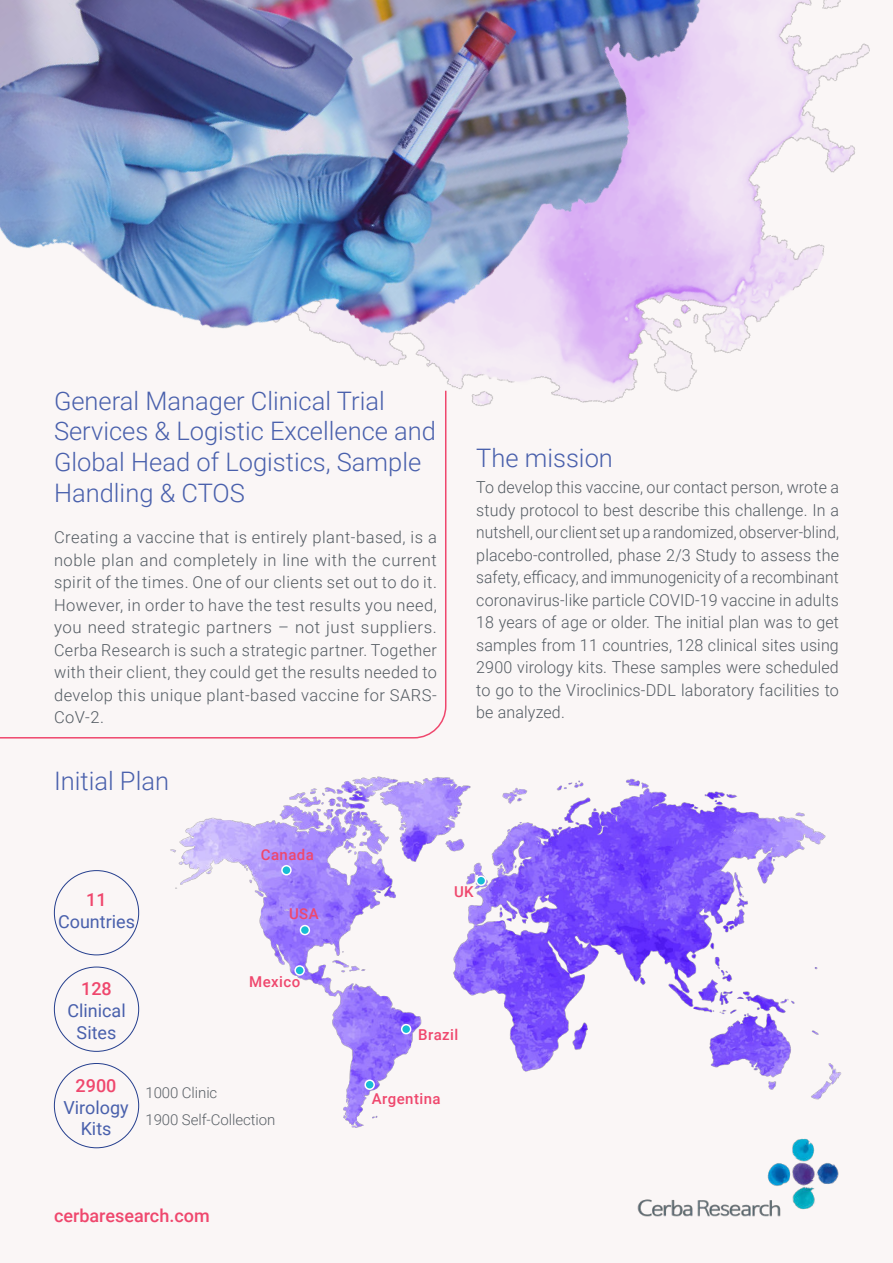
<style>
.page{position:relative;width:893px;height:1263px;background:#faf6f6}
.page>*{position:absolute;margin:0;border:0;box-sizing:border-box;transform-origin:0 0}
.t1{font:300 25.5px/30.6px "Roboto";color:#4960ac}
.t2{font:18px/21.6px "Roboto";color:#4960ac;text-align:center}
.t3{font:500 18px "Roboto";color:#ef476d}
.t4{font:300 16.5px/22.5px "Roboto";letter-spacing:.02em;color:#535b62;text-align:justify}
.t5{font:500 15px "Roboto";letter-spacing:.03em;color:#ef476d}
.t6{font:300 15px/27.2px "Roboto";letter-spacing:-.005em;color:#5a6066}
</style>
<div class="page">
<img style="left:0;top:0;width:870px;height:406px">
<img style="left:637px;top:1138px;width:202px;height:79px">
<svg style="left:0;top:389px;width:447px;height:350px"></svg>
<img style="left:170px;top:776px;width:672px;height:351px">
<div style="left:282px;top:866px;width:9px;height:9px;background:#18bdd4;border-radius:50%"></div>
<div style="left:281px;top:865px;width:11px;height:10px;border:2px solid #fff;border-radius:50%"></div>
<div style="left:295px;top:966px;width:9px;height:9px;background:#18bdd4;border-radius:50%"></div>
<div style="left:294px;top:965px;width:11px;height:11px;border:2px solid #fff;border-radius:50%"></div>
<div style="left:365px;top:1080px;width:9px;height:9px;background:#18bdd4;border-radius:50%"></div>
<div style="left:364px;top:1079px;width:11px;height:11px;border:2px solid #fff;border-radius:50%"></div>
<div style="left:402px;top:1025px;width:9px;height:9px;background:#18bdd4;border-radius:50%"></div>
<div style="left:401px;top:1024px;width:10px;height:10px;border:2px solid #fff;border-radius:50%"></div>
<div style="left:477px;top:876px;width:9px;height:9px;background:#18bdd4;border-radius:50%"></div>
<div style="left:476px;top:875px;width:10px;height:11px;border:2px solid #fff;border-radius:50%"></div>
<div style="left:300px;top:925px;width:9px;height:9px;background:#18bdd4;border-radius:50%"></div>
<div style="left:300px;top:925px;width:10px;height:10px;border:2px solid #fff;border-radius:50%"></div>
<h1 class="t1" style="left:54px;top:388px;width:384px">General Manager Clinical Trial<br>Services &amp; Logistic Excellence and<br>Global Head of Logistics, Sample<br>Handling &amp; CTOS</h1>
<p class="t4" style="left:54px;top:528px;width:384px">Creating a vaccine that is entirely plant-based, is a noble plan and completely in line with the current spirit of the times. One of our clients set out to do it.<br>However, in order to have the test results you need, you need strategic partners – not just suppliers.<br>Cerba Research is such a strategic partner. Together with their client, they could get the results needed to develop this unique plant-based vaccine for SARS-CoV-2.</p>
<h1 class="t1" style="left:54px;top:768px;width:117px">Initial Plan</h1>
<h1 class="t1" style="left:476px;top:444px;width:138px">The mission</h1>
<p class="t4" style="left:476px;top:478px;width:364px">To develop this vaccine, our contact person, wrote a study protocol to best describe this challenge. In a nutshell, our client set up a randomized, observer-blind, placebo-controlled, phase 2/3 Study to assess the safety, efficacy, and immunogenicity of a recombinant coronavirus-like particle COVID-19 vaccine in adults 18 years of age or older. The initial plan was to get samples from 11 countries, 128 clinical sites using 2900 virology kits. These samples were scheduled to go to the Viroclinics-DDL laboratory facilities to be analyzed.</p>
<p class="t3" style="left:86px;top:892px;width:22px">11</p>
<p class="t2" style="left:58px;top:912px;width:79px">Countries</p>
<p class="t5" style="left:261px;top:849px;width:55px">Canada</p>
<p class="t5" style="left:289px;top:907px;width:31px">USA</p>
<p class="t5" style="left:454px;top:886px;width:21px">UK</p>
<p class="t3" style="left:81px;top:982px;width:32px">128</p>
<p class="t2" style="left:67px;top:1001px;width:60px">Clinical<br>Sites</p>
<p class="t3" style="left:76px;top:1078px;width:42px">2900</p>
<p class="t2" style="left:63px;top:1098px;width:67px">Virology<br>Kits</p>
<p class="t5" style="left:249px;top:976px;width:53px">Mexico</p>
<p class="t6" style="left:145px;top:1080px;width:131px">1000 Clinic<br>1900 Self-Collection</p>
<p class="t3" style="left:54px;top:1209px;width:157px">cerbaresearch.com</p>
<p class="t5" style="left:418px;top:1029px;width:42px">Brazil</p>
<p class="t5" style="left:372px;top:1092px;width:70px">Argentina</p>
</div>
